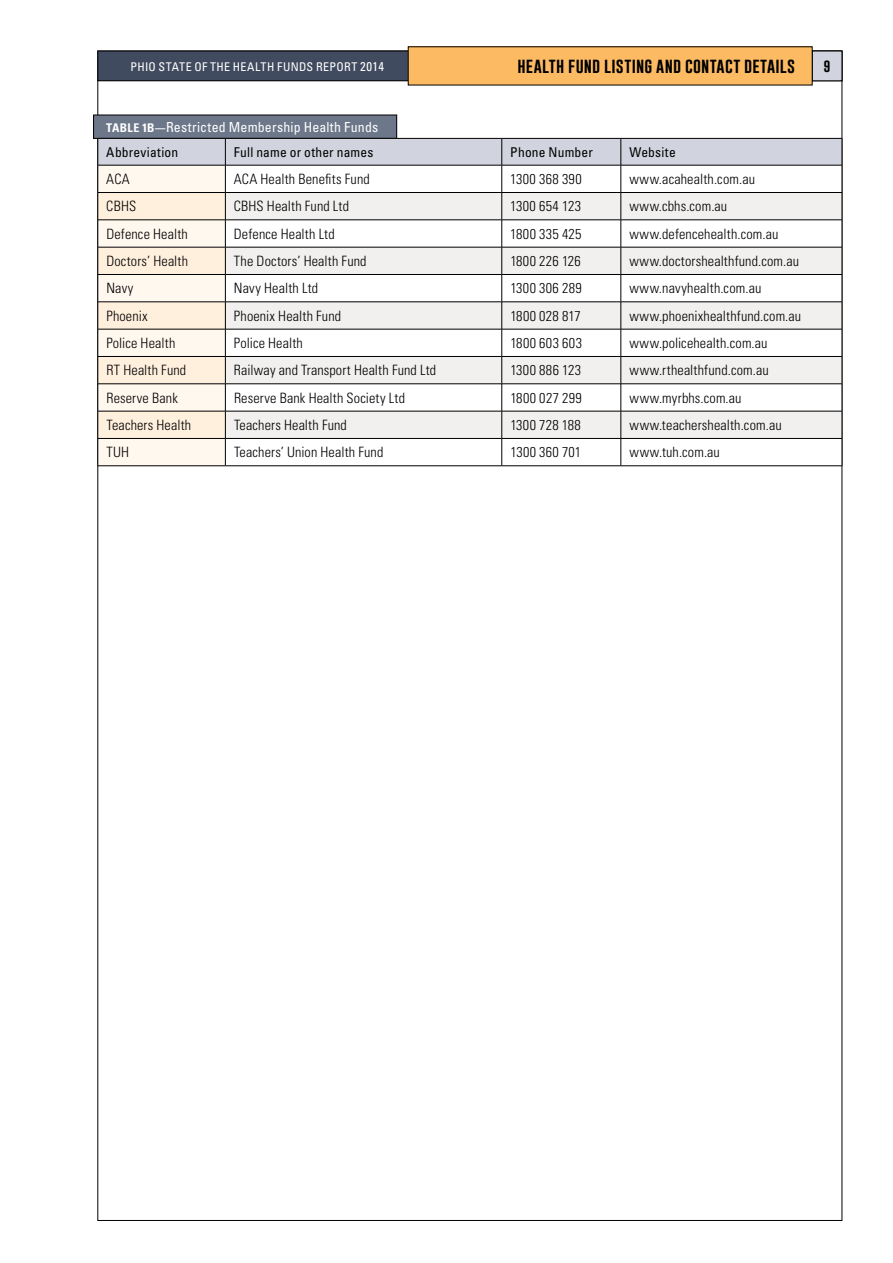
<style>
.page{position:relative;width:893px;height:1263px;background:#fff}
.page>*{position:absolute;margin:0;border:0;box-sizing:border-box;transform-origin:0 0}
.TABLE_BODY{font:300 condensed 14.25px "Univers LT Std";letter-spacing:.01em;color:#000}
.TABLE_BODY-2{font:300 condensed 14.25px "Univers LT Std";letter-spacing:.03em;color:#000}
.H5__Figures{font:condensed 13.8px "Univers LT Std";letter-spacing:.015em;color:#fff}
.t1{font:13.8px "Gobold";letter-spacing:.02em;color:#000;scale:1.14 1}
.COLUMN_HEAD{font:condensed 13.5px "Univers LT Std";letter-spacing:.015em;color:#000}
.t2{font:condensed 12px "Univers LT Std";letter-spacing:.03em;color:#fff}
.t3{font:11.85px "Gobold";color:#000;scale:1.14 1}
.s1{font-size:12.75px}
.s2{font-weight:700;font-size:12px}
</style>
<div class="page">
<div style="left:94px;top:115px;width:303px;height:23px;background:#6d778a"></div>
<svg style="left:98px;top:138px;width:745px;height:328px"></svg>
<hr style="left:98px;top:465px;width:127px;height:1px;background:#000">
<hr style="left:225px;top:465px;width:277px;height:1px;background:#000">
<hr style="left:502px;top:465px;width:119px;height:1px;background:#000">
<hr style="left:621px;top:465px;width:221px;height:1px;background:#000">
<div style="left:98px;top:51px;width:744px;height:30px;background:#414b5f"></div>
<div style="left:98px;top:51px;width:744px;height:30px;border:1px solid #000"></div>
<div style="left:812px;top:51px;width:30px;height:30px;background:#d1d4de"></div>
<div style="left:408px;top:47px;width:404px;height:38px;background:#fcba63"></div>
<p class="t2" style="left:130px;top:59px;width:255px">PHIO STATE OF THE HEALTH FUNDS REPORT <span class="s1">2014</span></p>
<p class="t1" style="left:517px;top:57px;width:245px">HEALTH FUND LISTING AND CONTACT DETAILS</p>
<p class="t3" style="left:823px;top:58px;width:8px">9</p>
<h5 class="H5__Figures" style="left:106px;top:118px;width:273px"><span class="s2">TABLE 1B—</span>Restricted Membership Health Funds</h5>
<h6 class="COLUMN_HEAD" style="left:106px;top:143px;width:73px">Abbreviation</h6>
<h6 class="COLUMN_HEAD" style="left:234px;top:143px;width:141px">Full name or other names</h6>
<h6 class="COLUMN_HEAD" style="left:510px;top:143px;width:84px">Phone Number</h6>
<h6 class="COLUMN_HEAD" style="left:629px;top:143px;width:48px">Website</h6>
<p class="TABLE_BODY" style="left:106px;top:170px;width:25px">ACA</p>
<p class="TABLE_BODY" style="left:234px;top:170px;width:137px">ACA Health Benefits Fund</p>
<p class="TABLE_BODY" style="left:510px;top:170px;width:73px">1300 368 390</p>
<p class="TABLE_BODY" style="left:629px;top:170px;width:127px">www.acahealth.com.au</p>
<p class="TABLE_BODY" style="left:106px;top:198px;width:31px">CBHS</p>
<p class="TABLE_BODY" style="left:234px;top:198px;width:117px">CBHS Health Fund Ltd</p>
<p class="TABLE_BODY" style="left:510px;top:198px;width:72px">1300 654 123</p>
<p class="TABLE_BODY" style="left:629px;top:198px;width:99px">www.cbhs.com.au</p>
<p class="TABLE_BODY" style="left:106px;top:225px;width:83px">Defence Health</p>
<p class="TABLE_BODY" style="left:234px;top:225px;width:102px">Defence Health Ltd</p>
<p class="TABLE_BODY" style="left:510px;top:225px;width:73px">1800 335 425</p>
<p class="TABLE_BODY" style="left:629px;top:225px;width:150px">www.defencehealth.com.au</p>
<p class="TABLE_BODY" style="left:106px;top:252px;width:83px">Doctors’ Health</p>
<p class="TABLE_BODY" style="left:234px;top:252px;width:134px">The Doctors’ Health Fund</p>
<p class="TABLE_BODY" style="left:510px;top:252px;width:72px">1800 226 126</p>
<p class="TABLE_BODY" style="left:629px;top:252px;width:171px">www.doctorshealthfund.com.au</p>
<p class="TABLE_BODY" style="left:106px;top:280px;width:29px">Navy</p>
<p class="TABLE_BODY" style="left:234px;top:280px;width:86px">Navy Health Ltd</p>
<p class="TABLE_BODY" style="left:510px;top:280px;width:73px">1300 306 289</p>
<p class="TABLE_BODY" style="left:629px;top:280px;width:133px">www.navyhealth.com.au</p>
<p class="TABLE_BODY" style="left:106px;top:307px;width:43px">Phoenix</p>
<p class="TABLE_BODY" style="left:234px;top:307px;width:109px">Phoenix Health Fund</p>
<p class="TABLE_BODY" style="left:510px;top:307px;width:72px">1800 028 817</p>
<p class="TABLE_BODY" style="left:629px;top:307px;width:173px">www.phoenixhealthfund.com.au</p>
<p class="TABLE_BODY" style="left:106px;top:334px;width:70px">Police Health</p>
<p class="TABLE_BODY" style="left:234px;top:334px;width:70px">Police Health</p>
<p class="TABLE_BODY-2" style="left:510px;top:334px;width:73px">1800 603 603</p>
<p class="TABLE_BODY" style="left:629px;top:334px;width:140px">www.policehealth.com.au</p>
<p class="TABLE_BODY" style="left:106px;top:362px;width:81px">RT Health Fund</p>
<p class="TABLE_BODY" style="left:234px;top:362px;width:204px">Railway and Transport Health Fund Ltd</p>
<p class="TABLE_BODY" style="left:510px;top:362px;width:72px">1300 886 123</p>
<p class="TABLE_BODY" style="left:629px;top:362px;width:141px">www.rthealthfund.com.au</p>
<p class="TABLE_BODY" style="left:106px;top:389px;width:73px">Reserve Bank</p>
<p class="TABLE_BODY" style="left:234px;top:389px;width:173px">Reserve Bank Health Society Ltd</p>
<p class="TABLE_BODY" style="left:510px;top:389px;width:73px">1800 027 299</p>
<p class="TABLE_BODY" style="left:629px;top:389px;width:114px">www.myrbhs.com.au</p>
<p class="TABLE_BODY" style="left:106px;top:416px;width:86px">Teachers Health</p>
<p class="TABLE_BODY" style="left:234px;top:416px;width:114px">Teachers Health Fund</p>
<p class="TABLE_BODY" style="left:510px;top:416px;width:72px">1300 728 188</p>
<p class="TABLE_BODY" style="left:629px;top:416px;width:154px">www.teachershealth.com.au</p>
<p class="TABLE_BODY" style="left:106px;top:444px;width:24px">TUH</p>
<p class="TABLE_BODY" style="left:234px;top:444px;width:151px">Teachers’ Union Health Fund</p>
<p class="TABLE_BODY" style="left:510px;top:444px;width:72px">1300 360 701</p>
<p class="TABLE_BODY" style="left:629px;top:444px;width:92px">www.tuh.com.au</p>
</div>
